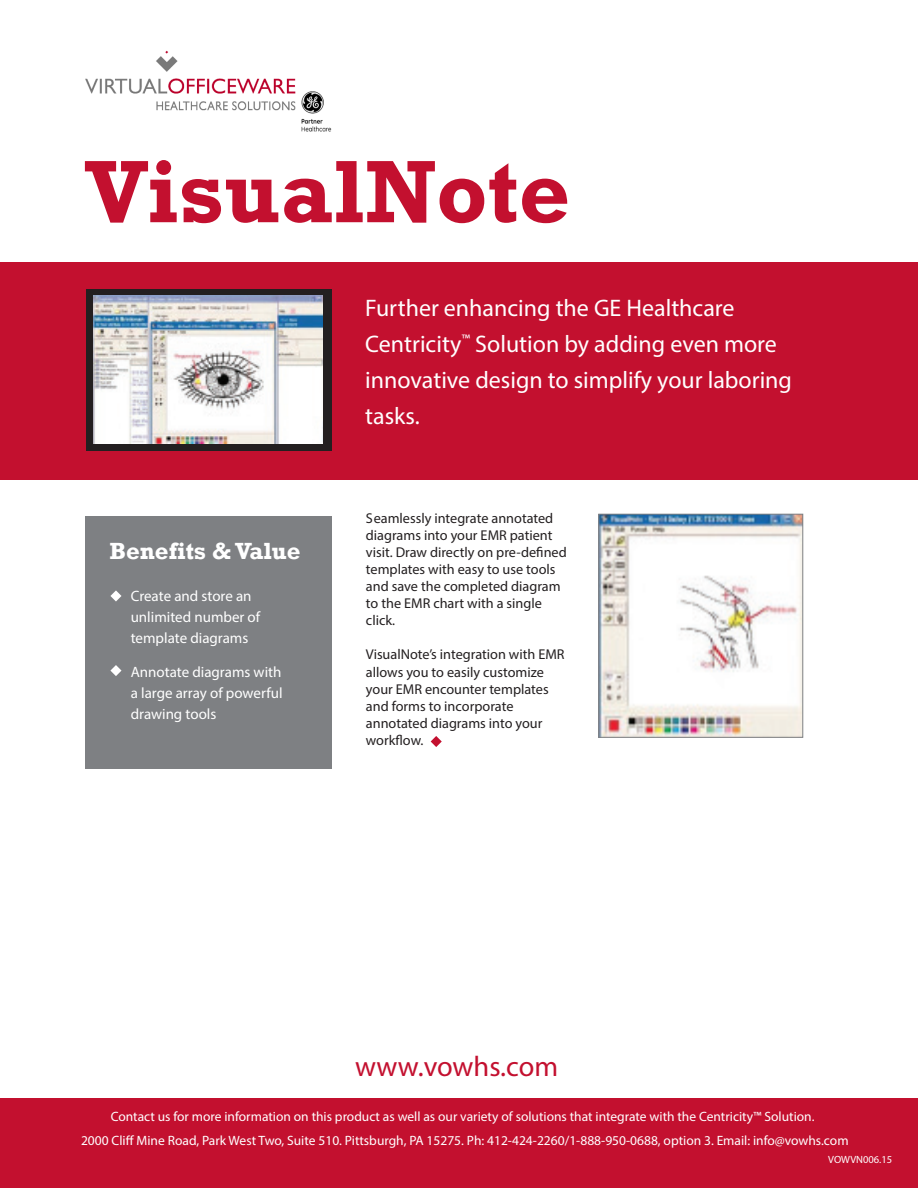
<style>
.page{position:relative;width:918px;height:1188px;background:#fff}
.page>*{position:absolute;margin:0;border:0;box-sizing:border-box;transform-origin:0 0}
.t1{font:700 90px "Rockwell";color:#c3102f}
.t2{font:28.5px "Myriad Pro";color:#c3102f}
.t3{font:24px/36px "Myriad Pro";color:#fff}
.t4{font:700 24px "Rockwell";color:#fff}
.t5{font:15px/21px "Myriad Pro";color:#fff}
.t6{font:14.25px/17.1px "Myriad Pro";color:#231f20}
.t7{font:13.5px "Myriad Pro";color:#fff}
.t8{font:10.5px "Myriad Pro";color:#fff}
</style>
<div class="page">
<div style="left:0;top:263px;width:918px;height:217px;background:#c3102f"></div>
<div style="left:0;top:1098px;width:918px;height:90px;background:#c3102f"></div>
<div style="left:86px;top:516px;width:246px;height:252px;background:#7e8083"></div>
<img style="left:600px;top:516px;width:201px;height:220px">
<div style="left:598px;top:514px;width:205px;height:224px;border:1px solid #7e8083"></div>
<div style="left:86px;top:289px;width:246px;height:161px;background:#231f20"></div>
<img style="left:94px;top:296px;width:229px;height:148px">
<svg style="left:110px;top:590px;width:12px;height:12px"></svg>
<svg style="left:110px;top:665px;width:12px;height:11px"></svg>
<svg style="left:431px;top:736px;width:11px;height:11px"></svg>
<img style="left:86px;top:51px;width:246px;height:81px">
<p class="t1" style="left:85px;top:137px;width:487px">VisualNote</p>
<p class="t4" style="left:109px;top:536px;width:193px">Benefits &amp; Value</p>
<p class="t5" style="left:131px;top:585px;width:131px">Create and store an unlimited number of template diagrams</p>
<p class="t5" style="left:131px;top:661px;width:153px;text-align:justify">Annotate diagrams with a large array of powerful drawing tools</p>
<p class="t3" style="left:365px;top:290px;width:428px">Further enhancing the GE Healthcare<br>Centricity<sup>™</sup> Solution by adding even more innovative design to simplify your laboring tasks.</p>
<p class="t6" style="left:366px;top:509px;width:202px">Seamlessly integrate annotated diagrams into your EMR patient visit. Draw directly on pre-defined templates with easy to use tools and save the completed diagram to the EMR chart with a single click.</p>
<p class="t6" style="left:366px;top:646px;width:200px">VisualNote’s integration with EMR allows you to easily customize your EMR encounter templates and forms to incorporate annotated diagrams into your workflow.</p>
<p class="t2" style="left:355px;top:1049px;width:204px">www.vowhs.com</p>
<p class="t7" style="left:111px;top:1108px;width:705px">Contact us for more information on this product as well as our variety of solutions that integrate with the Centricity™ Solution.</p>
<p class="t7" style="left:81px;top:1132px;width:769px">2000 Cliff Mine Road, Park West Two, Suite 510. Pittsburgh, PA 15275. Ph: 412-424-2260/1-888-950-0688, option 3. Email: info@vowhs.com</p>
<p class="t8" style="left:828px;top:1153px;width:66px">VOWVN006.15</p>
</div>
